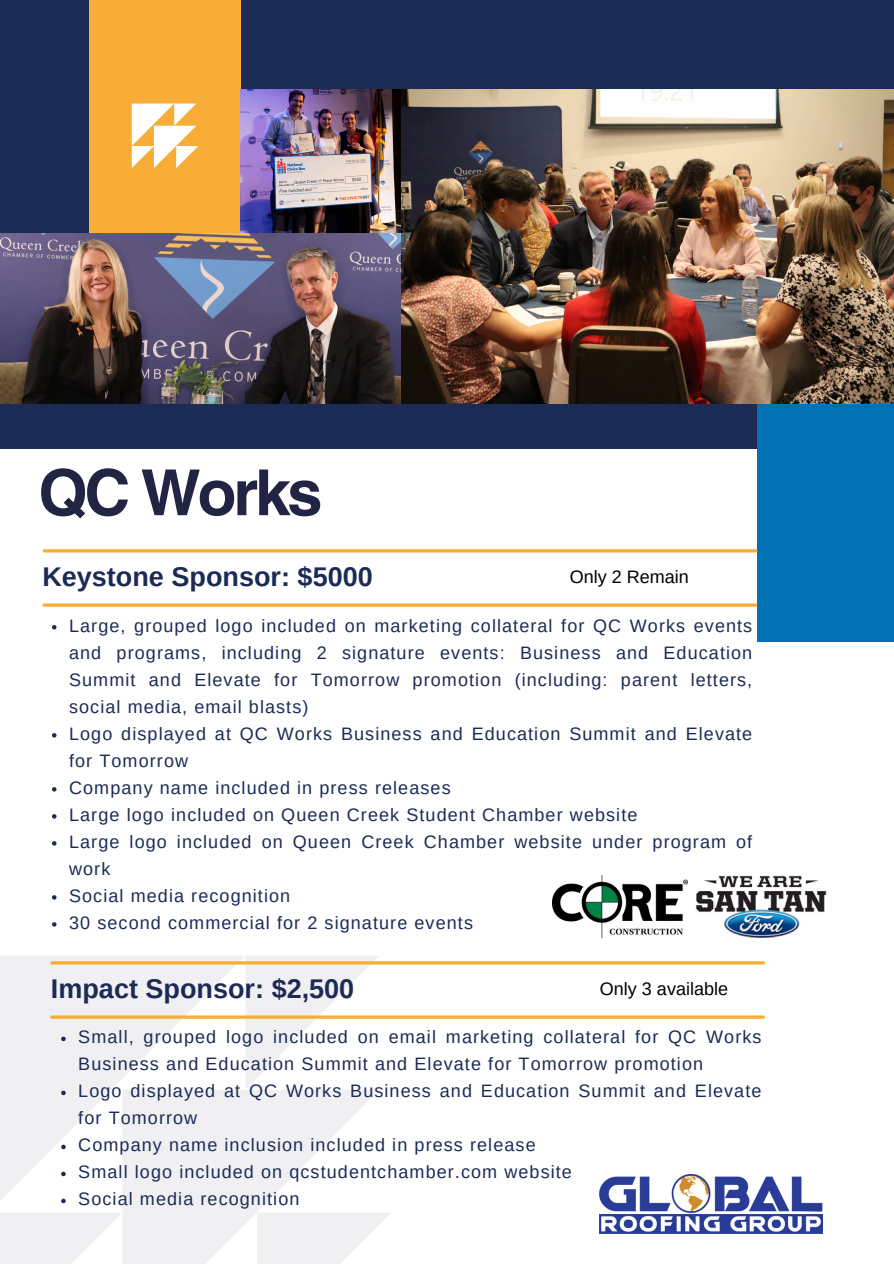
<style>
.page{position:relative;width:894px;height:1264px;background:#fff}
.page>*{position:absolute;margin:0;border:0;box-sizing:border-box;transform-origin:0 0}
.t1{font:700 63.6px "Helvetica World";letter-spacing:-.055em;color:#222444}
.t2{font:700 27px "Arimo";color:#1c2a56}
.t3{font:18px/27px "Arimo";letter-spacing:.06em;color:#1c2a56}
.t4{font:18px "Arimo";color:#000}
</style>
<div class="page">
<div style="left:0;top:0;width:893px;height:448px;background:#1c2a56"></div>
<div style="left:89px;top:0;width:152px;height:233px;background:#f9ad39"></div>
<div style="left:757px;top:403px;width:136px;height:238px;background:#0272b5"></div>
<img style="left:400px;top:89px;width:493px;height:314px">
<img style="left:241px;top:89px;width:159px;height:144px">
<img style="left:0;top:233px;width:400px;height:170px">
<svg style="left:132px;top:103px;width:66px;height:65px"></svg>
<hr style="left:44px;top:549px;width:711px;height:3px;background:#f9ad39">
<svg style="left:44px;top:603px;width:711px;height:4px;background:#f9b957"></svg>
<img style="left:552px;top:875px;width:135px;height:62px">
<img style="left:695px;top:875px;width:131px;height:62px">
<svg style="left:52px;top:625px;width:4px;height:4px"></svg>
<svg style="left:52px;top:733px;width:4px;height:4px"></svg>
<svg style="left:52px;top:787px;width:4px;height:4px"></svg>
<svg style="left:52px;top:814px;width:4px;height:4px"></svg>
<svg style="left:52px;top:841px;width:4px;height:4px"></svg>
<svg style="left:52px;top:895px;width:4px;height:4px"></svg>
<svg style="left:52px;top:922px;width:4px;height:4px"></svg>
<hr style="left:52px;top:961px;width:711px;height:3px;background:#f9ad39">
<hr style="left:52px;top:1015px;width:711px;height:3px;background:#f9ad39">
<img style="left:599px;top:1174px;width:223px;height:59px">
<svg style="left:0;top:956px;width:391px;height:307px"></svg>
<p class="t1" style="left:38px;top:440px;width:285px">QC Works</p>
<p class="t2" style="left:42px;top:561px;width:332px">Keystone Sponsor: $5000</p>
<p class="t4" style="left:569px;top:566px;width:120px">Only 2 Remain</p>
<p class="t3" style="left:69px;top:612px;width:684px;text-align:justify">Large, grouped logo included on marketing collateral for QC Works events and programs, including 2 signature events: Business and Education Summit and Elevate for Tomorrow promotion (including: parent letters, social media, email blasts)</p>
<p class="t3" style="left:69px;top:720px;width:684px">Logo displayed at QC Works Business and Education Summit and Elevate for Tomorrow</p>
<p class="t3" style="left:69px;top:774px;width:383px">Company name included in press releases</p>
<p class="t3" style="left:69px;top:801px;width:569px">Large logo included on Queen Creek Student Chamber website</p>
<p class="t3" style="left:69px;top:828px;width:684px">Large logo included on Queen Creek Chamber website under program of work</p>
<p class="t3" style="left:69px;top:882px;width:222px">Social media recognition</p>
<p class="t3" style="left:69px;top:909px;width:405px">30 second commercial for 2 signature events</p>
<p class="t2" style="left:51px;top:973px;width:305px">Impact Sponsor: $2,500</p>
<p class="t4" style="left:599px;top:978px;width:129px">Only 3 available</p>
<p class="t3" style="left:78px;top:1023px;width:684px">Small, grouped logo included on email marketing collateral for QC Works<br>Business and Education Summit and Elevate for Tomorrow promotion</p>
<h2 class="t3" style="left:78px;top:1077px;width:684px">Logo displayed at QC Works Business and Education Summit and Elevate for Tomorrow</h2>
<p class="t3" style="left:78px;top:1131px;width:458px">Company name inclusion included in press release</p>
<p class="t3" style="left:78px;top:1158px;width:495px">Small logo included on qcstudentchamber.com website</p>
<p class="t3" style="left:78px;top:1185px;width:222px">Social media recognition</p>
</div>
